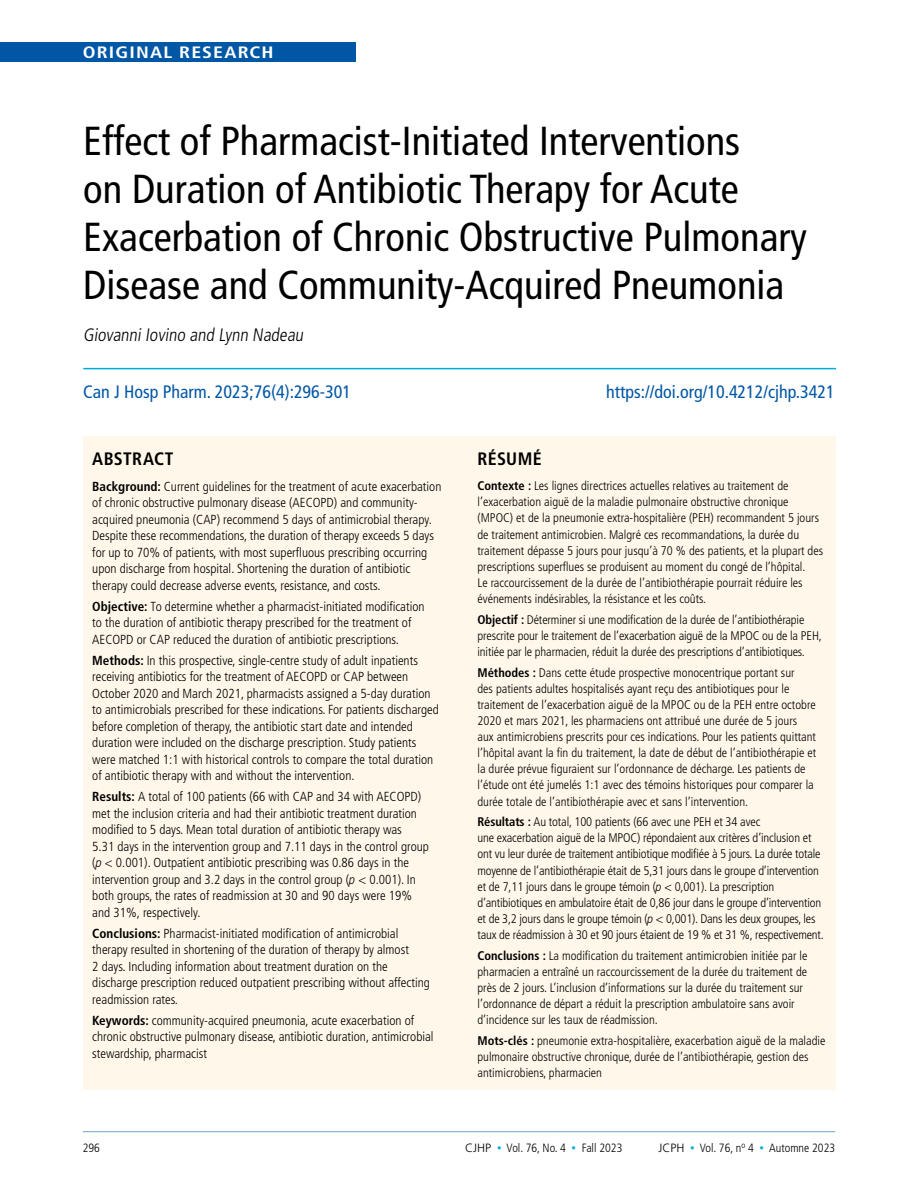
<style>
.page{position:relative;width:918px;height:1188px;background:#fff}
.page>*{position:absolute;margin:0;border:0;box-sizing:border-box;transform-origin:0 0}
.CJHP_Title{font:condensed 40.5px/48px "Frutiger LT Std";color:#000}
.CJHP_IssueInfo{font:condensed 18px "Frutiger LT Std";color:#0057a5}
.CJHP_Authors{font:300 condensed 18px "Frutiger LT Std";color:#000}
.CJHP_H1{font:700 condensed 18px "Frutiger LT Std";letter-spacing:.02em;color:#000}
.t1{font:700 condensed 16.5px "Frutiger LT Std";letter-spacing:.055em;color:#fff;scale:1.2 1}
.CJHP_ABSTRACT_WithL{font:300 condensed 13.2px/16.5px "Frutiger LT Std";color:#000}
.CJHP_FR_ABSTRACT_Wi{font:300 condensed 12.6px/16.2px "Frutiger LT Std";color:#000}
.t2{font:300 condensed 12px "Frutiger LT Std";color:#000}
.s1{font-weight:700}
.s2{font-style:italic}
.s3{font-stretch:normal}
.s4{font-size:9px;color:#00acd7}
</style>
<div class="page">
<hr style="left:83px;top:1131px;width:752px;height:1px;background:#0057a5">
<div style="left:0;top:42px;width:356px;height:20px;background:#0057a5"></div>
<div style="left:83px;top:436px;width:753px;height:654px;background:#fff8ea"></div>
<hr style="left:83px;top:368px;width:753px;height:1px;background:#00acd7">
<h3 class="t1" style="left:83px;top:42px;width:161px">ORIGINAL RESEARCH</h3>
<p class="CJHP_Title" style="left:83px;top:117px;width:725px">Effect of Pharmacist-Initiated Interventions<br>on Duration of Antibiotic Therapy for Acute Exacerbation of Chronic Obstructive Pulmonary Disease and Community-Acquired Pneumonia</p>
<p class="CJHP_Authors" style="left:83px;top:324px;width:224px">Giovanni Iovino and Lynn Nadeau</p>
<p class="CJHP_IssueInfo" style="left:83px;top:381px;width:269px">Can J Hosp Pharm. 2023;76(4):296-301</p>
<p class="CJHP_IssueInfo" style="left:606px;top:381px;width:230px">https://doi.org/10.4212/cjhp.3421</p>
<p class="CJHP_H1" style="left:92px;top:448px;width:83px">ABSTRACT</p>
<p class="CJHP_ABSTRACT_WithL" style="left:92px;top:478px;width:351px"><span class="s1">Background:</span> Current guidelines for the treatment of acute exacerbation of chronic obstructive pulmonary disease (AECOPD) and community&shy;acquired pneumonia (CAP) recommend 5 days of antimicrobial therapy.<br>Despite these recommendations, the duration of therapy exceeds 5 days for up to 70% of patients, with most superfluous prescribing occurring upon discharge from hospital. Shortening the duration of antibiotic therapy could decrease adverse events, resistance, and costs.</p>
<p class="CJHP_ABSTRACT_WithL" style="left:92px;top:598px;width:334px"><span class="s1">Objective:</span> To determine whether a pharmacist-initiated modification to the duration of antibiotic therapy prescribed for the treatment of<br>AECOPD or CAP reduced the duration of antibiotic prescriptions.</p>
<p class="CJHP_ABSTRACT_WithL" style="left:92px;top:652px;width:348px"><span class="s1">Methods:</span> In this prospective, single-centre study of adult inpatients receiving antibiotics for the treatment of AECOPD or CAP between October 2020 and March 2021, pharmacists assigned a 5-day duration to antimicrobials prescribed for these indications. For patients discharged before completion of therapy, the antibiotic start date and intended duration were included on the discharge prescription. Study patients were matched 1:1 with historical controls to compare the total duration of antibiotic therapy with and without the intervention.</p>
<p class="CJHP_ABSTRACT_WithL" style="left:92px;top:788px;width:338px"><span class="s1">Results:</span> A total of 100 patients (66 with CAP and 34 with AECOPD) met the inclusion criteria and had their antibiotic treatment duration modified to 5 days. Mean total duration of antibiotic therapy was<br>5.31 days in the intervention group and 7.11 days in the control group (<span class="s2">p</span> &lt; 0.001). Outpatient antibiotic prescribing was 0.86 days in the intervention group and 3.2 days in the control group (<span class="s2">p</span> &lt; 0.001). In both groups, the rates of readmission at 30 and 90 days were 19% and 31%, respectively.</p>
<p class="CJHP_ABSTRACT_WithL" style="left:92px;top:925px;width:339px"><span class="s1">Conclusions:</span> Pharmacist-initiated modification of antimicrobial therapy resulted in shortening of the duration of therapy by almost<br>2 days. Including information about treatment duration on the discharge prescription reduced outpatient prescribing without affecting readmission rates.</p>
<p class="CJHP_ABSTRACT_WithL" style="left:92px;top:1012px;width:343px"><span class="s1">Keywords:</span> community-acquired pneumonia, acute exacerbation of chronic obstructive pulmonary disease, antibiotic duration, antimicrobial stewardship, pharmacist</p>
<p class="CJHP_H1" style="left:477px;top:448px;width:66px">RÉSUMÉ</p>
<p class="CJHP_FR_ABSTRACT_Wi" style="left:477px;top:478px;width:347px"><span class="s1">Contexte :</span> Les lignes directrices actuelles relatives au traitement de l’exacerbation aiguë de la maladie pulmonaire obstructive chronique (MPOC) et de la pneumonie extra-hospitalière (PEH) recommandent 5 jours de traitement antimicrobien. Malgré ces recommandations, la durée du traitement dépasse 5 jours pour jusqu’à 70 % des patients, et la plupart des prescriptions superflues se produisent au moment du congé de l’hôpital.<br>Le raccourcissement de la durée de l’antibiothérapie pourrait réduire les événements indésirables, la résistance et les coûts.</p>
<p class="CJHP_FR_ABSTRACT_Wi" style="left:477px;top:611px;width:346px"><span class="s1">Objectif :</span> Déterminer si une modification de la durée de l’antibiothérapie prescrite pour le traitement de l’exacerbation aiguë de la MPOC ou de la PEH, initiée par le pharmacien, réduit la durée des prescriptions d’antibiotiques.</p>
<p class="CJHP_FR_ABSTRACT_Wi" style="left:477px;top:664px;width:340px"><span class="s1">Méthodes :</span> Dans cette étude prospective monocentrique portant sur<br>des patients adultes hospitalisés ayant reçu des antibiotiques pour le traitement de l’exacerbation aiguë de la MPOC ou de la PEH entre octobre 2020 et mars 2021, les pharmaciens ont attribué une durée de 5 jours aux antimicrobiens prescrits pour ces indications. Pour les patients quittant l’hôpital avant la fin du traitement, la date de début de l’antibiothérapie et la durée prévue figuraient sur l’ordonnance de décharge. Les patients de l’étude ont été jumelés 1:1 avec des témoins historiques pour comparer la durée totale de l’antibiothérapie avec et sans l’intervention.</p>
<p class="CJHP_FR_ABSTRACT_Wi" style="left:477px;top:814px;width:348px"><span class="s1">Résultats :</span> Au total, 100 patients (66 avec une PEH et 34 avec<br>une exacerbation aiguë de la MPOC) répondaient aux critères d’inclusion et ont vu leur durée de traitement antibiotique modifiée à 5 jours. La durée totale moyenne de l’antibiothérapie était de 5,31 jours dans le groupe d’intervention et de 7,11 jours dans le groupe témoin (<span class="s2">p</span> &lt; 0,001). La prescription d’antibiotiques en ambulatoire était de 0,86 jour dans le groupe d’intervention et de 3,2 jours dans le groupe témoin (<span class="s2">p</span> &lt; 0,001). Dans les deux groupes, les taux de réadmission à 30 et 90 jours étaient de 19 % et 31 %, respectivement.</p>
<p class="CJHP_FR_ABSTRACT_Wi" style="left:477px;top:947px;width:331px"><span class="s1">Conclusions :</span> La modification du traitement antimicrobien initiée par le pharmacien a entraîné un raccourcissement de la durée du traitement de près de 2 jours. L’inclusion d’informations sur la durée du traitement sur l’ordonnance de départ a réduit la prescription ambulatoire sans avoir d’incidence sur les taux de réadmission.</p>
<p class="CJHP_FR_ABSTRACT_Wi" style="left:477px;top:1032px;width:349px"><span class="s1">Mots-clés :</span> pneumonie extra-hospitalière, exacerbation aiguë de la maladie pulmonaire obstructive chronique, durée de l’antibiothérapie, gestion des antimicrobiens, pharmacien</p>
<p class="t2" style="left:83px;top:1141px;width:19px">296</p>
<p class="t2" style="left:465px;top:1141px;width:159px"><span class="s3">CJHP</span> <span class="s4">•</span> Vol. 76, No. 4 <span class="s4">•</span> Fall 2023</p>
<p class="t2" style="left:658px;top:1141px;width:178px"><span class="s3">JCPH</span> <span class="s4">•</span> Vol. 76, n<sup>o</sup> 4 <span class="s4">•</span> Automne 2023</p>
</div>
